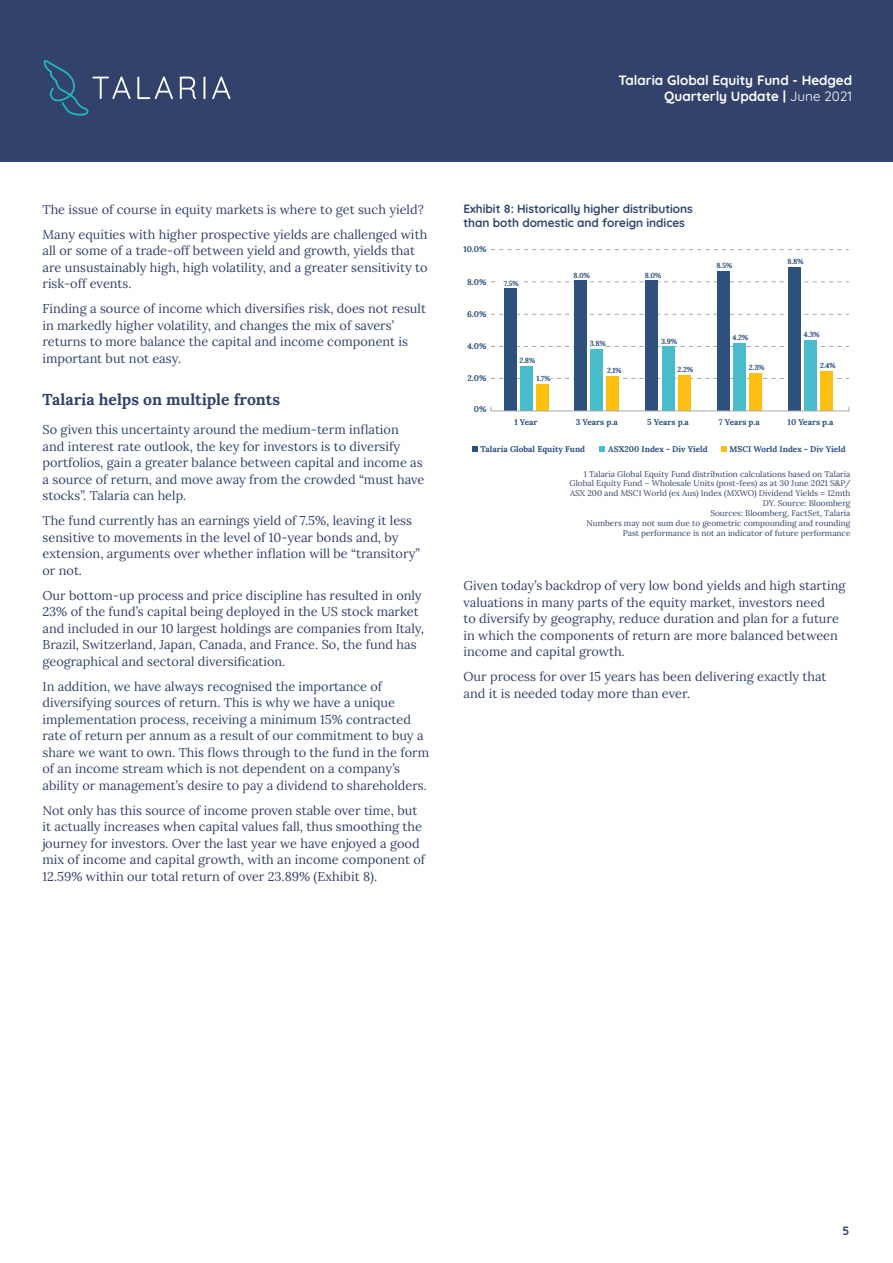
<style>
.page{position:relative;width:893px;height:1263px;background:#fff}
.page>*{position:absolute;margin:0;border:0;box-sizing:border-box;transform-origin:0 0}
.t1{font:700 15.75px "Lora";color:#32426a}
.t2{font:700 13.5px/16.2px "Quicksand";color:#fff;text-align:right}
.t3{font:12.75px/16.5px "Lora";color:#32426a}
.t4{font:700 12px/14.4px "Quicksand";letter-spacing:-.005em;color:#31486e}
.t5{font:700 12px "Quicksand";color:#32426a}
.t6{font:8.25px/9.9px "Lora";color:#32426a;text-align:right}
.t7{font:700 8.25px "Lora";color:#2e507d}
.t8{font:700 7.35px "Lora";color:#2e507d}
.s1{font-weight:400}
</style>
<div class="page">
<div style="left:0;top:0;width:893px;height:162px;background:#32426a"></div>
<svg style="left:137px;top:77px;width:36px;height:22px"></svg>
<svg style="left:180px;top:77px;width:16px;height:22px"></svg>
<svg style="left:203px;top:77px;width:2px;height:22px"></svg>
<svg style="left:212px;top:77px;width:18px;height:22px"></svg>
<svg style="left:44px;top:60px;width:87px;height:56px"></svg>
<svg style="left:491px;top:378px;width:358px;height:1px"></svg>
<svg style="left:491px;top:346px;width:358px;height:1px"></svg>
<svg style="left:491px;top:249px;width:358px;height:1px"></svg>
<svg style="left:491px;top:281px;width:358px;height:1px"></svg>
<svg style="left:491px;top:314px;width:358px;height:1px"></svg>
<svg style="left:472px;top:446px;width:5px;height:6px"></svg>
<svg style="left:599px;top:446px;width:6px;height:6px"></svg>
<svg style="left:721px;top:446px;width:5px;height:6px"></svg>
<div style="left:504px;top:288px;width:12px;height:123px;background:#2d507d"></div>
<div style="left:520px;top:366px;width:12px;height:45px;background:#48bccb"></div>
<div style="left:536px;top:384px;width:13px;height:27px;background:#fec010"></div>
<div style="left:498px;top:278px;width:22px;height:10px;background:#fff"></div>
<div style="left:533px;top:373px;width:18px;height:11px;background:#fff"></div>
<div style="left:788px;top:266px;width:13px;height:145px;background:#2d507d"></div>
<div style="left:804px;top:340px;width:13px;height:71px;background:#48bccb"></div>
<div style="left:820px;top:371px;width:13px;height:40px;background:#fec010"></div>
<div style="left:717px;top:271px;width:12px;height:140px;background:#2d507d"></div>
<div style="left:733px;top:343px;width:13px;height:68px;background:#48bccb"></div>
<div style="left:749px;top:372px;width:13px;height:39px;background:#fec010"></div>
<div style="left:574px;top:280px;width:13px;height:131px;background:#2d507d"></div>
<div style="left:590px;top:348px;width:13px;height:63px;background:#48bccb"></div>
<div style="left:607px;top:376px;width:12px;height:35px;background:#fec010"></div>
<div style="left:587px;top:338px;width:19px;height:10px;background:#fff"></div>
<div style="left:646px;top:280px;width:12px;height:131px;background:#2d507d"></div>
<div style="left:662px;top:346px;width:12px;height:65px;background:#48bccb"></div>
<div style="left:678px;top:374px;width:12px;height:37px;background:#fec010"></div>
<hr style="left:491px;top:411px;width:358px;height:1px;background:#a7a9ac">
<p class="t2" style="left:618px;top:70px;width:235px">Talaria Global Equity Fund - Hedged<br>Quarterly Update | <span class="s1">June 2021</span></p>
<p class="t3" style="left:43px;top:196px;width:386px;line-height:25px">The issue of course in equity markets is where to get such yield?<br>Many equities with higher prospective yields are challenged with</p>
<p class="t3" style="left:43px;top:242px;width:387px">all or some of a trade-off between yield and growth, yields that are unsustainably high, high volatility, and a greater sensitivity to risk-off events.</p>
<p class="t3" style="left:43px;top:300px;width:385px">Finding a source of income which diversifies risk, does not result in markedly higher volatility, and changes the mix of savers’ returns to more balance the capital and income component is important but not easy.</p>
<p class="t1" style="left:43px;top:386px;width:239px">Talaria helps on multiple fronts</p>
<p class="t3" style="left:43px;top:421px;width:383px">So given this uncertainty around the medium-term inflation<br>and interest rate outlook, the key for investors is to diversify portfolios, gain a greater balance between capital and income as a source of return, and move away from the crowded “must have stocks”. Talaria can help.</p>
<p class="t3" style="left:43px;top:511px;width:379px">The fund currently has an earnings yield of 7.5%, leaving it less sensitive to movements in the level of 10-year bonds and, by extension, arguments over whether inflation will be “transitory” or not.</p>
<p class="t3" style="left:43px;top:586px;width:383px">Our bottom-up process and price discipline has resulted in only 23% of the fund’s capital being deployed in the US stock market and included in our 10 largest holdings are companies from Italy, Brazil, Switzerland, Japan, Canada, and France. So, the fund has geographical and sectoral diversification.</p>
<p class="t3" style="left:43px;top:677px;width:388px">In addition, we have always recognised the importance of diversifying sources of return. This is why we have a unique implementation process, receiving a minimum 15% contracted rate of return per annum as a result of our commitment to buy a share we want to own. This flows through to the fund in the form of an income stream which is not dependent on a company’s ability or management’s desire to pay a dividend to shareholders.</p>
<p class="t3" style="left:43px;top:801px;width:384px">Not only has this source of income proven stable over time, but it actually increases when capital values fall, thus smoothing the journey for investors. Over the last year we have enjoyed a good mix of income and capital growth, with an income component of 12.59% within our total return of over 23.89% (Exhibit 8).</p>
<p class="t4" style="left:463px;top:200px;width:231px">Exhibit 8: Historically higher distributions than both domestic and foreign indices</p>
<p class="t7" style="left:463px;top:242px;width:25px">10.0%</p>
<p class="t7" style="left:467px;top:275px;width:21px">8.0%</p>
<p class="t7" style="left:467px;top:307px;width:21px">6.0%</p>
<p class="t7" style="left:467px;top:339px;width:21px">4.0%</p>
<p class="t7" style="left:468px;top:371px;width:20px">2.0%</p>
<p class="t7" style="left:474px;top:402px;width:14px">0%</p>
<p class="t8" style="left:504px;top:277px;width:16px">7.5%</p>
<p class="t8" style="left:519px;top:354px;width:18px">2.8%</p>
<p class="t8" style="left:537px;top:372px;width:16px">1.7%</p>
<p class="t7" style="left:514px;top:415px;width:25px">1 Year</p>
<p class="t8" style="left:573px;top:269px;width:18px">8.0%</p>
<p class="t8" style="left:590px;top:337px;width:18px">3.8%</p>
<p class="t8" style="left:607px;top:364px;width:16px">2.1%</p>
<p class="t7" style="left:576px;top:415px;width:43px">3 Years p.a</p>
<p class="t8" style="left:645px;top:269px;width:18px">8.0%</p>
<p class="t8" style="left:661px;top:335px;width:18px">3.9%</p>
<p class="t8" style="left:678px;top:363px;width:17px">2.2%</p>
<p class="t7" style="left:647px;top:415px;width:43px">5 Years p.a</p>
<p class="t8" style="left:716px;top:259px;width:17px">8.5%</p>
<p class="t8" style="left:787px;top:255px;width:18px">8.8%</p>
<p class="t8" style="left:733px;top:331px;width:17px">4.2%</p>
<p class="t8" style="left:804px;top:329px;width:18px">4.3%</p>
<p class="t8" style="left:749px;top:361px;width:17px">2.3%</p>
<p class="t8" style="left:820px;top:359px;width:17px">2.4%</p>
<p class="t7" style="left:719px;top:415px;width:43px">7 Years p.a</p>
<p class="t7" style="left:788px;top:415px;width:47px">10 Years p.a</p>
<p class="t7" style="left:480px;top:442px;width:106px">Talaria Global Equity Fund</p>
<p class="t7" style="left:608px;top:442px;width:101px">ASX200 Index - Div Yield</p>
<p class="t7" style="left:729px;top:442px;width:118px">MSCI World Index - Div Yield</p>
<p class="t6" style="left:569px;top:468px;width:283px">1 Talaria Global Equity Fund distribution calculations based on Talaria Global Equity Fund – Wholesale Units (post-fees) as at 30 June 2021 S&amp;P/ ASX 200 and MSCI World (ex Aus) Index (MXWO) Dividend Yields = 12mth DY. Source: Bloomberg<br>Sources: Bloomberg, FactSet, Talaria<br>Numbers may not sum due to geometric compounding and rounding Past performance is not an indicator of future performance</p>
<p class="t3" style="left:463px;top:577px;width:384px">Given today’s backdrop of very low bond yields and high starting valuations in many parts of the equity market, investors need<br>to diversify by geography, reduce duration and plan for a future in which the components of return are more balanced between income and capital growth.</p>
<p class="t3" style="left:463px;top:668px;width:364px">Our process for over 15 years has been delivering exactly that and it is needed today more than ever.</p>
<p class="t5" style="left:843px;top:1222px;width:8px">5</p>
</div>
